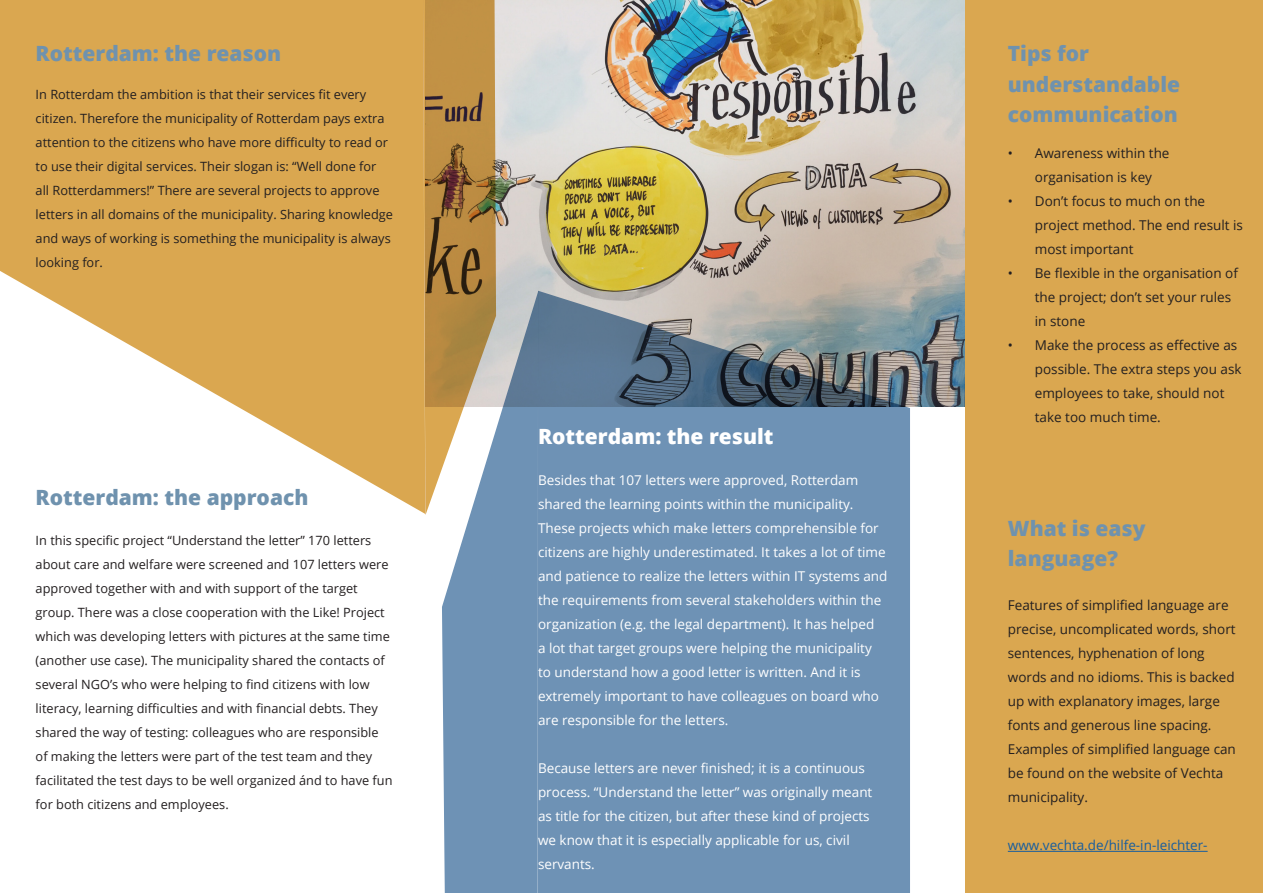
<style>
.page{position:relative;width:1263px;height:893px;background:#fff}
.page>*{position:absolute;margin:0;border:0;box-sizing:border-box;transform-origin:0 0}
.KOP{font:800 21px/30.6px "Open Sans";color:#6f92ae}
.KOP-2{font:800 21px "Open Sans";color:#fff}
.t1{font:13.5px/24px "Open Sans";color:#fff}
.t2{font:13.5px/24px "Open Sans";color:#231f20}
.t3{font:13.5px "Open Sans";color:#175d9e}
.t4{font:12.75px/24px "Open Sans";color:#231f20}
</style>
<div class="page">
<svg style="left:0;top:0;width:423px;height:513px;fill:#daa750"></svg>
<img style="left:496px;top:0;width:469px;height:406px">
<svg style="left:423px;top:0;width:73px;height:515px;background:#b38744"></svg>
<svg style="left:538px;top:291px;width:372px;height:602px;background:#6f8fad"></svg>
<svg style="left:442px;top:292px;width:96px;height:601px;background:#8aa0b2"></svg>
<div style="left:965px;top:0;width:298px;height:893px;background:#daa750"></div>
<hr style="left:1008px;top:851px;width:199px;height:1px;background:#175d9e">
<p class="KOP" style="left:36px;top:37px;width:247px">Rotterdam: the reason</p>
<p class="t4" style="left:36px;top:82px;width:359px">In Rotterdam the ambition is that their services fit every citizen. Therefore the municipality of Rotterdam pays extra attention to the citizens who have more difficulty to read or to use their digital services. Their slogan is: “Well done for all Rotterdammers!” There are several projects to approve letters in all domains of the municipality. Sharing knowledge and ways of working is something the municipality is always looking for.</p>
<p class="KOP" style="left:36px;top:481px;width:274px">Rotterdam: the approach</p>
<p class="t4" style="left:36px;top:528px;width:358px">In this specific project “Understand the letter” 170 letters about care and welfare were screened and 107 letters were approved together with and with support of the target group. There was a close cooperation with the Like! Project which was developing letters with pictures at the same time (another use case). The municipality shared the contacts of several NGO’s who were helping to find citizens with low literacy, learning difficulties and with financial debts. They shared the way of testing: colleagues who are responsible of making the letters were part of the test team and they facilitated the test days to be well organized ánd to have fun for both citizens and employees.</p>
<p class="KOP-2" style="left:538px;top:420px;width:237px">Rotterdam: the result</p>
<p class="t1" style="left:538px;top:467px;width:351px">Besides that 107 letters were approved, Rotterdam shared the learning points within the municipality.<br>These projects which make letters comprehensible for citizens are highly underestimated. It takes a lot of time and patience to realize the letters within IT systems and the requirements from several stakeholders within the organization (e.g. the legal department). It has helped<br>a lot that target groups were helping the municipality to understand how a good letter is written. And it is extremely important to have colleagues on board who are responsible for the letters.</p>
<p class="t1" style="left:538px;top:755px;width:336px">Because letters are never finished; it is a continuous process. “Understand the letter” was originally meant as title for the citizen, but after these kind of projects we know that it is especially applicable for us, civil servants.</p>
<p class="KOP" style="left:1008px;top:37px;width:174px">Tips for understandable communication</p>
<p class="t2" style="left:1035px;top:141px;width:136px;text-indent:-27px">• Awareness within the organisation is key</p>
<p class="t2" style="left:1035px;top:189px;width:210px;text-indent:-27px">• Don’t focus to much on the project method. The end result is most important</p>
<p class="t2" style="left:1035px;top:261px;width:205px;text-indent:-27px">• Be flexible in the organisation of the project; don’t set your rules in stone</p>
<p class="t2" style="left:1035px;top:333px;width:208px;text-indent:-27px">• Make the process as effective as possible. The extra steps you ask employees to take, should not take too much time.</p>
<p class="KOP" style="left:1008px;top:511px;width:139px">What is easy language?</p>
<p class="t2" style="left:1008px;top:593px;width:230px">Features of simplified language are precise, uncomplicated words, short sentences, hyphenation of long words and no idioms. This is backed up with explanatory images, large fonts and generous line spacing.<br>Examples of simplified language can be found on the website of Vechta municipality.</p>
<p class="t3" style="left:1008px;top:836px;width:201px">www.vechta.de/hilfe-in-leichter-</p>
</div>
